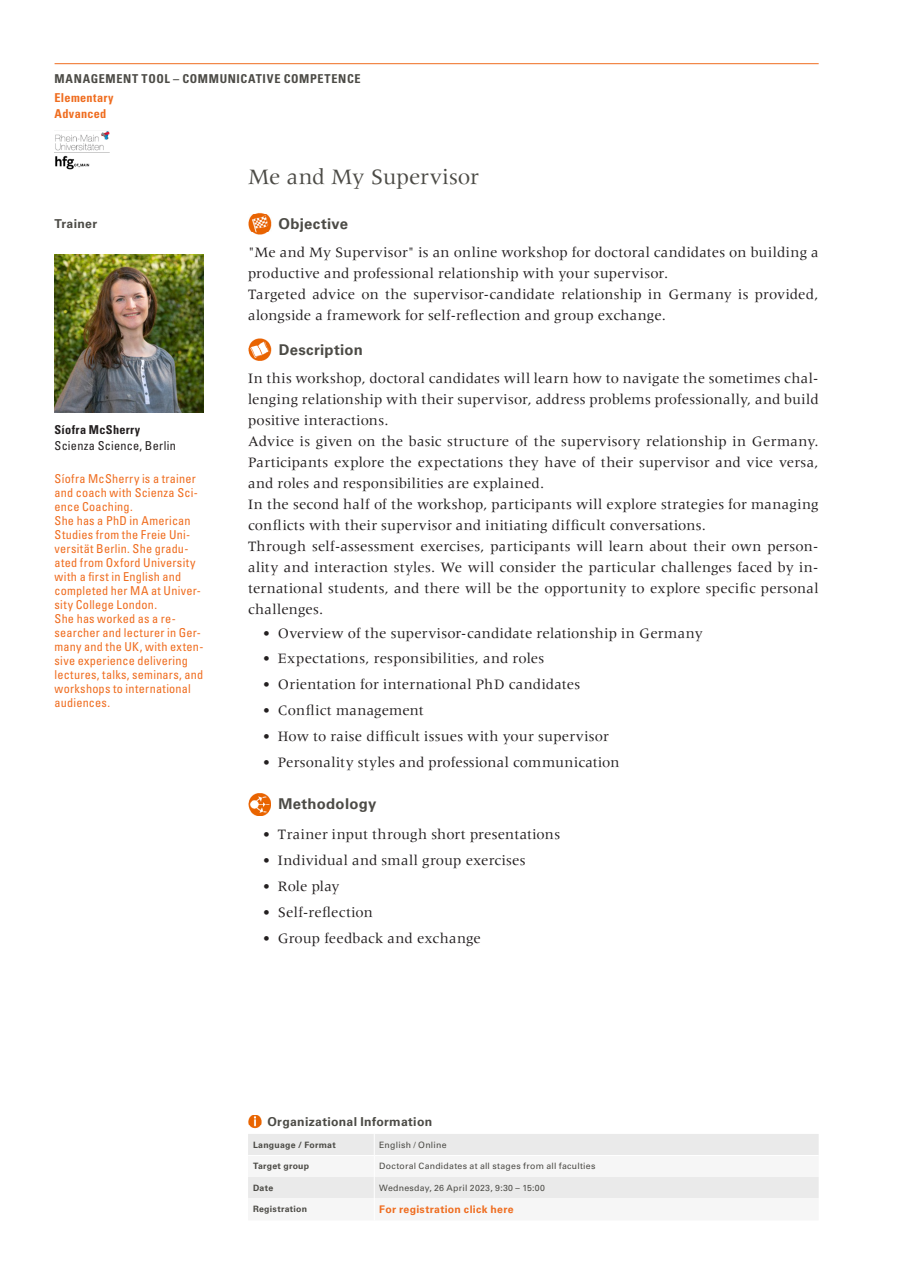
<style>
.page{position:relative;width:908px;height:1280px;background:#fff}
.page>*{position:absolute;margin:0;border:0;box-sizing:border-box;transform-origin:0 0}
.Kurse{font:22.75px "Meridien LT Std";letter-spacing:-.01em;color:#4c4b46}
.mengentext{font:14.88px/21px "Meridien LT Std";letter-spacing:.01em;color:#231f20}
.Objective_Descriptio{font:700 14.88px "Univers LT Std";letter-spacing:.02em;color:#4c4b46}
.mengentext-2{font:700 14.88px "Univers LT Std";letter-spacing:.02em;color:#4c4b46}
.Trainer_Biografie{font:condensed 12.25px/14px "Univers LT Std";letter-spacing:.02em;color:#ef6d20}
.Kopf_Tools{font:700 condensed 12.25px "Univers LT Std";letter-spacing:.05em;color:#4c4b46}
.Trainer_Name{font:condensed 12.25px/15.8px "Univers LT Std";letter-spacing:.02em;color:#231f20}
.Tabelle_Headline{font:700 12.25px "Univers LT Std";letter-spacing:.025em;color:#4c4b46}
.Kopf_links_Einstufun{font:700 condensed 12.25px "Univers LT Std";letter-spacing:.025em;color:#ef6d20}
.Headlines__Trainer{font:700 12.25px "Univers LT Std";letter-spacing:.025em;color:#4c4b46}
.Tabelle_Mengentext{font:700 10.5px "Univers LT Std";letter-spacing:.03em;color:#ef6d20}
.Tabelle_Mengentext-2{font:8.75px "Univers LT Std";letter-spacing:.03em;color:#4c4b46}
.Tabelle_Bold{font:700 8.75px "Univers LT Std";letter-spacing:.03em;color:#4c4b46}
.s1{font-weight:700}
</style>
<div class="page">
<hr style="left:55px;top:63px;width:764px;height:1px;background:#ef6d20">
<svg style="left:248px;top:1115px;width:13px;height:13px"></svg>
<svg style="left:248px;top:1134px;width:571px;height:64px"></svg>
<hr style="left:248px;top:1155px;width:126px;height:1px;background:#fff">
<img style="left:248px;top:212px;width:23px;height:23px">
<img style="left:248px;top:338px;width:23px;height:23px">
<img style="left:248px;top:793px;width:23px;height:23px">
<img style="left:55px;top:254px;width:148px;height:159px">
<img style="left:55px;top:131px;width:54px;height:39px">
<p class="Kopf_Tools" style="left:55px;top:71px;width:307px">MANAGEMENT TOOL – COMMUNICATIVE COMPETENCE</p>
<p class="Kopf_links_Einstufun" style="left:55px;top:90px;width:60px">Elementary</p>
<p class="Kopf_links_Einstufun" style="left:55px;top:106px;width:53px">Advanced</p>
<p class="Headlines__Trainer" style="left:55px;top:217px;width:44px">Trainer</p>
<p class="Trainer_Name" style="left:55px;top:422px;width:123px"><span class="s1">Síofra McSherry<br></span>Scienza Science, Berlin</p>
<p class="Trainer_Biografie" style="left:55px;top:471px;width:145px">Síofra McSherry is a trainer and coach with Scienza Sci&shy;ence Coaching.</p>
<p class="Trainer_Biografie" style="left:55px;top:513px;width:148px">She has a PhD in American<br>Studies from the Freie Uni&shy;versität Berlin. She gradu&shy;ated from Oxford University with a first in English and completed her MA at Univer&shy;sity College London.</p>
<p class="Trainer_Biografie" style="left:55px;top:611px;width:150px">She has worked as a re&shy;searcher and lecturer in Ger&shy;many and the UK, with exten&shy;sive experience delivering lectures, talks, seminars, and workshops to international audiences.</p>
<p class="Kurse" style="left:248px;top:164px;width:232px">Me and My Supervisor</p>
<p class="Objective_Descriptio" style="left:279px;top:215px;width:71px">Objective</p>
<p class="mengentext" style="left:248px;top:242px;width:572px">"Me and My Supervisor" is an online workshop for doctoral candidates on building a productive and professional relationship with your supervisor.</p>
<p class="mengentext" style="left:248px;top:284px;width:572px">Targeted advice on the supervisor-candidate relationship in Germany is provided, alongside a framework for self-reflection and group exchange.</p>
<p class="mengentext-2" style="left:279px;top:341px;width:86px">Description</p>
<p class="mengentext" style="left:248px;top:368px;width:572px;text-align:justify">In this workshop, doctoral candidates will learn how to navigate the sometimes chal&shy;lenging relationship with their supervisor, address problems professionally, and build positive interactions.</p>
<p class="mengentext" style="left:248px;top:431px;width:572px;text-align:justify">Advice is given on the basic structure of the supervisory relationship in Germany.<br>Participants explore the expectations they have of their supervisor and vice versa, and roles and responsibilities are explained.</p>
<p class="mengentext" style="left:248px;top:494px;width:572px">In the second half of the workshop, participants will explore strategies for managing conflicts with their supervisor and initiating difficult conversations.</p>
<p class="mengentext" style="left:248px;top:536px;width:572px;text-align:justify">Through self-assessment exercises, participants will learn about their own person&shy;ality and interaction styles. We will consider the particular challenges faced by in&shy;ternational students, and there will be the opportunity to explore specific personal challenges.</p>
<p class="mengentext" style="left:263px;top:622px;width:441px">• Overview of the supervisor-candidate relationship in Germany</p>
<p class="mengentext" style="left:263px;top:648px;width:283px">• Expectations, responsibilities, and roles</p>
<p class="mengentext" style="left:263px;top:674px;width:319px">• Orientation for international PhD candidates</p>
<p class="mengentext" style="left:263px;top:700px;width:162px">• Conflict management</p>
<p class="mengentext" style="left:263px;top:726px;width:347px">• How to raise difficult issues with your supervisor</p>
<p class="mengentext" style="left:263px;top:752px;width:358px">• Personality styles and professional communication</p>
<p class="Objective_Descriptio" style="left:278px;top:795px;width:99px">Methodology</p>
<p class="mengentext" style="left:263px;top:824px;width:299px">• Trainer input through short presentations</p>
<p class="mengentext" style="left:263px;top:850px;width:264px">• Individual and small group exercises</p>
<p class="mengentext" style="left:263px;top:876px;width:78px">• Role play</p>
<p class="mengentext" style="left:263px;top:902px;width:111px">• Self-reflection</p>
<p class="mengentext" style="left:263px;top:928px;width:220px">• Group feedback and exchange</p>
<p class="Tabelle_Headline" style="left:267px;top:1114px;width:166px">Organizational Information</p>
<p class="Tabelle_Bold" style="left:253px;top:1139px;width:84px">Language / Format</p>
<p class="Tabelle_Mengentext-2" style="left:379px;top:1139px;width:69px">English / Online</p>
<p class="Tabelle_Bold" style="left:253px;top:1161px;width:58px">Target group</p>
<p class="Tabelle_Mengentext-2" style="left:379px;top:1161px;width:218px">Doctoral Candidates at all stages from all faculties</p>
<p class="Tabelle_Bold" style="left:253px;top:1182px;width:22px">Date</p>
<p class="Tabelle_Mengentext-2" style="left:379px;top:1182px;width:167px">Wednesday, 26 April 2023, 9:30 – 15:00</p>
<p class="Tabelle_Bold" style="left:253px;top:1203px;width:56px">Registration</p>
<p class="Tabelle_Mengentext" style="left:379px;top:1203px;width:136px">For registration click here</p>
</div>
